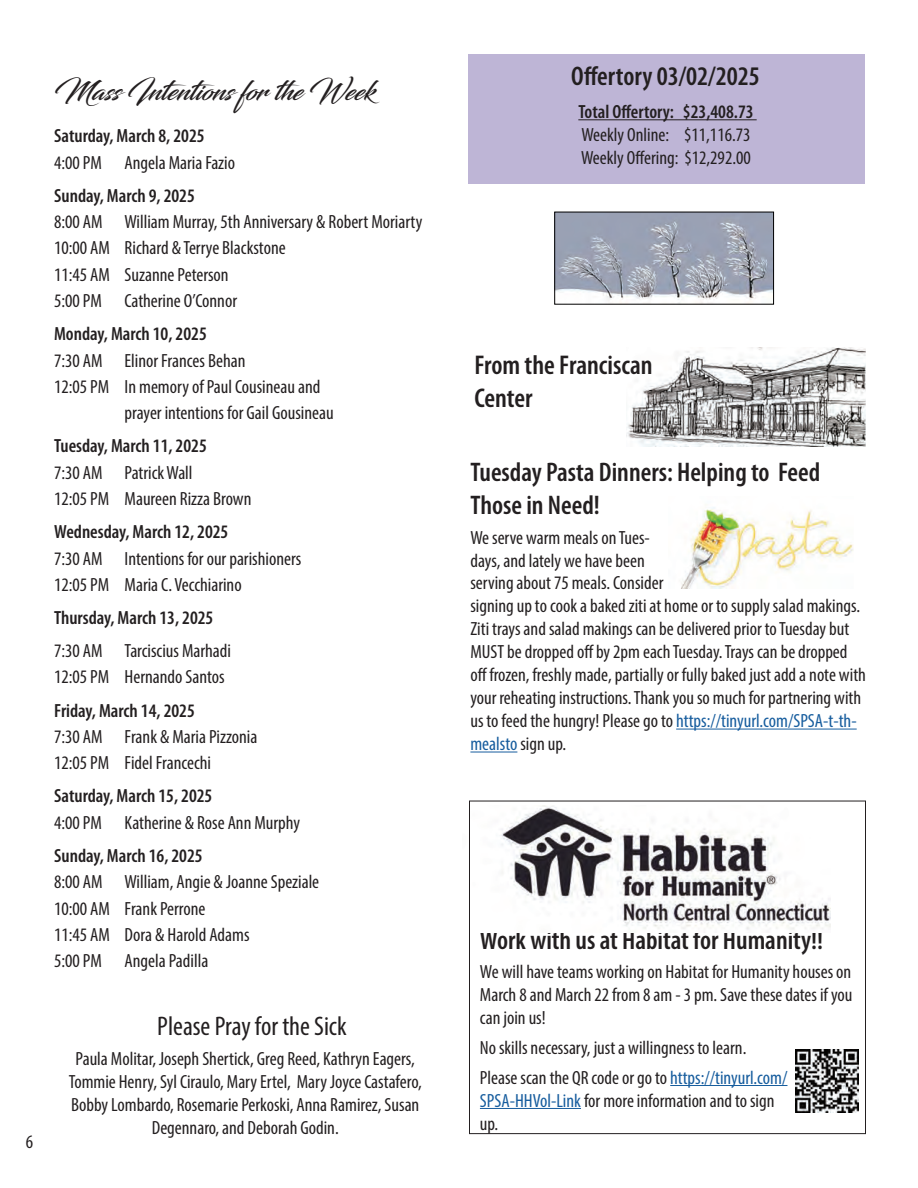
<style>
.page{position:relative;width:918px;height:1188px;background:#fff}
.page>*{position:absolute;margin:0;border:0;box-sizing:border-box;transform-origin:0 0}
.t1{font:600 condensed 27.15px/32.7px "Myriad Pro";color:#231f20}
.t2{font:600 condensed 27px/32.4px "Myriad Pro";color:#231f20}
.t3{font:27px "Blacksword";color:#231f20}
.t4{font:condensed 27px "Myriad Pro";color:#231f20}
.t5{font:condensed 19.2px/23px "Myriad Pro";color:#231f20}
.t6{font:600 condensed 19.2px "Myriad Pro";color:#231f20}
.s1{color:#175d9e}
</style>
<div class="page">
<hr style="left:670px;top:1085px;width:117px;height:1px;background:#175d9e">
<hr style="left:480px;top:1108px;width:101px;height:1px;background:#175d9e">
<img style="left:501px;top:805px;width:330px;height:128px">
<img style="left:796px;top:1050px;width:62px;height:63px">
<div style="left:469px;top:801px;width:397px;height:333px;border:1px solid #231f20"></div>
<img style="left:627px;top:348px;width:238px;height:99px">
<hr style="left:676px;top:729px;width:181px;height:1px;background:#175d9e">
<hr style="left:470px;top:752px;width:47px;height:1px;background:#175d9e">
<img style="left:681px;top:507px;width:172px;height:82px">
<div style="left:468px;top:54px;width:396px;height:130px;background:#beb5d6"></div>
<hr style="left:578px;top:119px;width:179px;height:1px;background:#231f20">
<img style="left:556px;top:214px;width:216px;height:89px">
<p class="t5" style="left:26px;top:1130px;width:9px">6</p>
<h2 class="t3" style="left:54px;top:75px;width:322px">Mass Intentions for the Week</h2>
<p class="t6" style="left:54px;top:124px;width:152px">Saturday, March 8, 2025</p>
<p class="t5" style="left:54px;top:151px;width:183px">4:00 PM Angela Maria Fazio</p>
<p class="t6" style="left:54px;top:183px;width:142px">Sunday, March 9, 2025</p>
<p class="t5" style="left:54px;top:208px;width:370px;line-height:26.4px">8:00 AM William Murray, 5th Anniversary &amp; Robert Moriarty 10:00 AM Richard &amp; Terrye Blackstone<br>11:45 AM Suzanne Peterson<br>5:00 PM Catherine O’Connor</p>
<p class="t6" style="left:54px;top:322px;width:154px">Monday, March 10, 2025</p>
<p class="t5" style="left:54px;top:348px;width:193px">7:30 AM Elinor Frances Behan</p>
<p class="t5" style="left:54px;top:375px;width:268px">12:05 PM In memory of Paul Cousineau and</p>
<p class="t5" style="left:125px;top:401px;width:211px">prayer intentions for Gail Gousineau</p>
<p class="t6" style="left:54px;top:434px;width:154px">Tuesday, March 11, 2025</p>
<p class="t5" style="left:54px;top:459px;width:199px;line-height:26.4px">7:30 AM Patrick Wall<br>12:05 PM Maureen Rizza Brown</p>
<p class="t6" style="left:54px;top:520px;width:176px">Wednesday, March 12, 2025</p>
<p class="t5" style="left:54px;top:545px;width:249px;line-height:26.4px">7:30 AM Intentions for our parishioners<br>12:05 PM Maria C. Vecchiarino</p>
<p class="t6" style="left:54px;top:606px;width:161px">Thursday, March 13, 2025</p>
<p class="t5" style="left:54px;top:637px;width:178px;line-height:26.4px">7:30 AM Tarciscius Marhadi<br>12:05 PM Hernando Santos</p>
<p class="t6" style="left:54px;top:698px;width:142px">Friday, March 14, 2025</p>
<p class="t5" style="left:54px;top:723px;width:205px;line-height:26.4px">7:30 AM Frank &amp; Maria Pizzonia<br>12:05 PM Fidel Francechi</p>
<p class="t6" style="left:54px;top:784px;width:160px">Saturday, March 15, 2025</p>
<p class="t5" style="left:54px;top:811px;width:247px">4:00 PM Katherine &amp; Rose Ann Murphy</p>
<p class="t6" style="left:54px;top:844px;width:150px">Sunday, March 16, 2025</p>
<p class="t5" style="left:54px;top:868px;width:267px;line-height:26.4px">8:00 AM William, Angie &amp; Joanne Speziale<br>10:00 AM Frank Perrone<br>11:45 AM Dora &amp; Harold Adams<br>5:00 PM Angela Padilla</p>
<h2 class="t4" style="left:157px;top:1010px;width:191px">Please Pray for the Sick</h2>
<p class="t5" style="left:69px;top:1047px;width:354px;text-align:center">Paula Molitar, Joseph Shertick, Greg Reed, Kathryn Eagers, Tommie Henry, Syl Ciraulo, Mary Ertel, Mary Joyce Castafero, Bobby Lombardo, Rosemarie Perkoski, Anna Ramirez, Susan Degennaro, and Deborah Godin.</p>
<h2 class="t2" style="left:571px;top:59px;width:190px">Offertory 03/02/2025</h2>
<p class="t6" style="left:578px;top:100px;width:177px">Total Offertory: $23,408.73</p>
<p class="t5" style="left:581px;top:123px;width:171px">Weekly Online: $11,116.73<br>Weekly Offering: $12,292.00</p>
<h1 class="t1" style="left:474px;top:348px;width:180px">From the Franciscan<br>Center</h1>
<h2 class="t2" style="left:470px;top:456px;width:351px">Tuesday Pasta Dinners: Helping to Feed<br>Those in Need!</h2>
<p class="t5" style="left:470px;top:525px;width:397px">We serve warm meals on Tues-<br>days, and lately we have been<br>serving about 75 meals. Consider<br>signing up to cook a baked ziti at home or to supply salad makings.<br>Ziti trays and salad makings can be delivered prior to Tuesday but MUST be dropped off by 2pm each Tuesday. Trays can be dropped off frozen, freshly made, partially or fully baked just add a note with your reheating instructions. Thank you so much for partnering with us to feed the hungry! Please go to <span class="s1">https://tinyurl.com/SPSA-t-th&shy;mealsto</span> sign up.</p>
<h2 class="t2" style="left:480px;top:923px;width:345px">Work with us at Habitat for Humanity!!</h2>
<p class="t5" style="left:480px;top:960px;width:374px;text-align:justify">We will have teams working on Habitat for Humanity houses on March 8 and March 22 from 8 am - 3 pm. Save these dates if you can join us!</p>
<p class="t5" style="left:480px;top:1032px;width:309px;line-height:29.7px">No skills necessary, just a willingness to learn.<br>Please scan the QR code or go to <span class="s1">https://tinyurl.com/</span></p>
<p class="t5" style="left:480px;top:1089px;width:296px"><span class="s1">SPSA-HHVol-Link</span> for more information and to sign up.</p>
</div>
